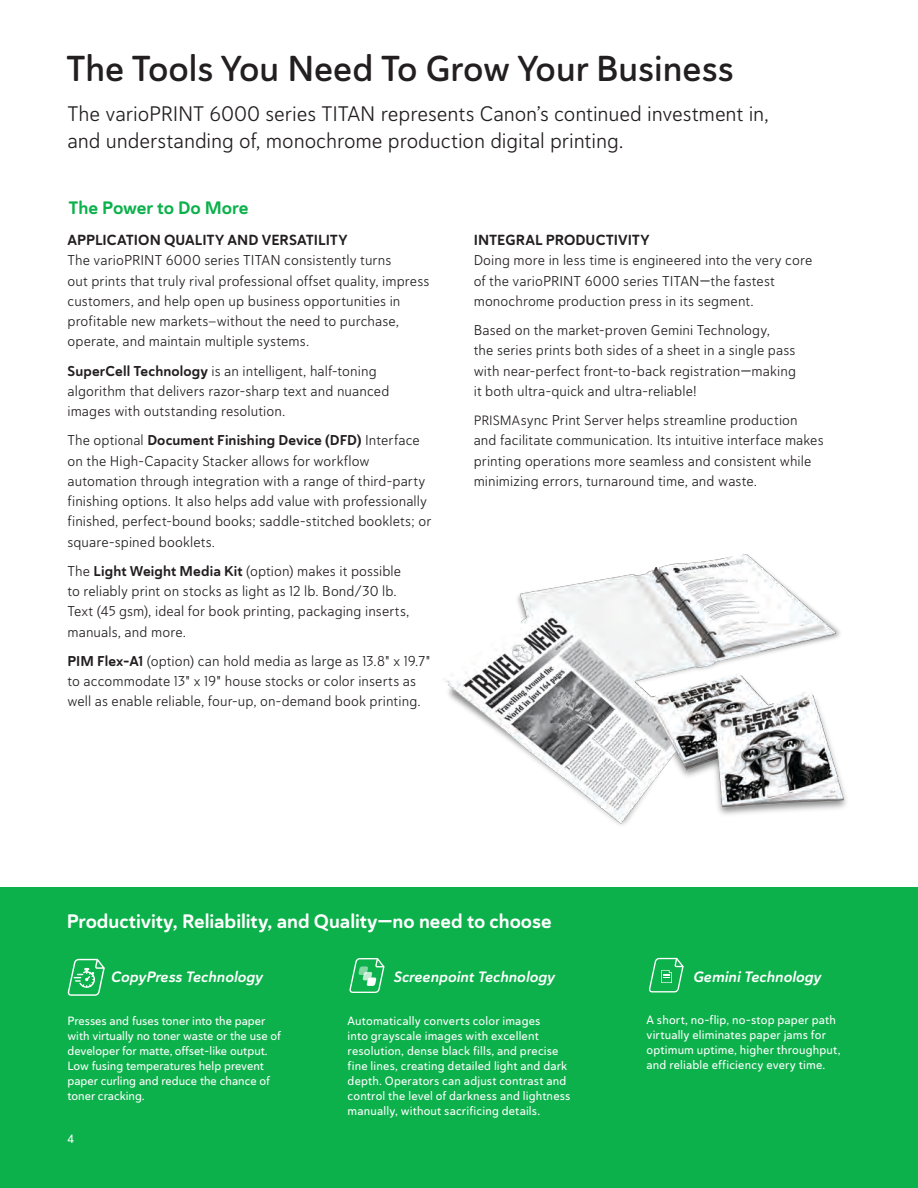
<style>
.page{position:relative;width:918px;height:1188px;background:#fff}
.page>*{position:absolute;margin:0;border:0;box-sizing:border-box;transform-origin:0 0}
.HEADLINE_Big{font:36px "Haboro Soft Nor Dem";color:#231f20}
.BODY_COPY{font:21px/27px "Haboro Soft Nor Boo";letter-spacing:-.005em;color:#231f20}
.SUBHEAD_BIG_RED{font:19.5px "Haboro Soft Nor Bol";color:#fff}
.BODY_COPY-2{font:18px "Haboro Soft Nor Bol";letter-spacing:-.005em;color:#0cb14b}
.SUBHEAD_-_BLACK{font:15px "Haboro Soft Nor Bol It";letter-spacing:.005em;color:#fff}
.SUBHEAD_-_BLACK-2{font:14.7px "Haboro Soft Nor Bol";color:#231f20}
.BODY_COPY-3{font:14.25px/20.2px "Haboro Soft Nor Boo";letter-spacing:.005em;color:#231f20}
.SUBHEAD_BIG_RED-2{font:12px/15px "Haboro Soft Nor Med";letter-spacing:.01em;color:#fff}
.Page_number_Right{font:12px "Haboro Soft Nor Med";color:#fff}
.s1{font-family:"Haboro Soft Nor Bol"}
.s2{font-family:"Roboto"}
.s3{font-size:13.5px}
.s4{font-family:"Roboto";font-weight:700}
</style>
<div class="page">
<div style="left:0;top:888px;width:918px;height:300px;background:#0cb14b"></div>
<img style="left:443px;top:554px;width:404px;height:271px">
<svg style="left:349px;top:958px;width:36px;height:35px"></svg>
<svg style="left:67px;top:958px;width:38px;height:38px"></svg>
<svg style="left:648px;top:957px;width:36px;height:36px"></svg>
<h1 class="HEADLINE_Big" style="left:66px;top:45px;width:669px">The Tools You Need To Grow Your Business</h1>
<p class="BODY_COPY" style="left:68px;top:100px;width:703px">The varioPRINT 6000 series TITAN represents Canon’s continued investment in, and understanding of, monochrome production digital printing.</p>
<p class="BODY_COPY-2" style="left:69px;top:195px;width:182px">The Power to Do More</p>
<h3 class="SUBHEAD_-_BLACK-2" style="left:68px;top:230px;width:282px">APPLICATION QUALITY AND VERSATILITY</h3>
<p class="BODY_COPY-3" style="left:68px;top:250px;width:363px">The varioPRINT 6000 series TITAN consistently turns<br>out prints that truly rival professional offset quality, impress customers, and help open up business opportunities in profitable new markets—without the need to purchase, operate, and maintain multiple systems.</p>
<p class="BODY_COPY-3" style="left:68px;top:360px;width:323px"><span class="s1">SuperCell Technology</span> is an intelligent, half-toning algorithm that delivers razor-sharp text and nuanced images with outstanding resolution.</p>
<p class="BODY_COPY-3" style="left:68px;top:430px;width:365px">The optional <span class="s1">Document Finishing Device (DFD)</span> Interface on the High-Capacity Stacker allows for workflow automation through integration with a range of third-party finishing options. It also helps add value with professionally finished, perfect-bound books; saddle-stitched booklets; or square-spined booklets.</p>
<p class="BODY_COPY-3" style="left:68px;top:561px;width:343px">The <span class="s1">Light Weight Media Kit</span> (option) makes it possible to reliably print on stocks as light as 12 lb. Bond/30 lb.<br>Text (45 gsm), ideal for book printing, packaging inserts, manuals, and more.</p>
<p class="BODY_COPY-3" style="left:67px;top:651px;width:365px"><span class="s1">PIM Flex-A1</span> (option) can hold media as large as 13.8" x 19.7" to accommodate 13" x 19" house stocks or color inserts as well as enable reliable, four-up, on-demand book printing.</p>
<h3 class="SUBHEAD_-_BLACK-2" style="left:474px;top:230px;width:177px">INTEGRAL PRODUCTIVITY</h3>
<p class="BODY_COPY-3" style="left:474px;top:250px;width:340px">Doing more in less time is engineered into the very core of the varioPRINT 6000 series TITAN<span class="s2">—</span>the fastest monochrome production press in its segment.</p>
<p class="BODY_COPY-3" style="left:474px;top:320px;width:324px">Based on the market-proven Gemini Technology,<br>the series prints both sides of a sheet in a single pass with near-perfect front-to-back registration<span class="s2">—</span>making it both ultra-quick and ultra-reliable!</p>
<p class="BODY_COPY-3" style="left:474px;top:410px;width:352px"><span class="s3">PRISMA</span>sync Print Server helps streamline production and facilitate communication. Its intuitive interface makes printing operations more seamless and consistent while minimizing errors, turnaround time, and waste.</p>
<p class="SUBHEAD_BIG_RED" style="left:67px;top:908px;width:486px">Productivity, Reliability, and Quality<span class="s4">—</span>no need to choose</p>
<h3 class="SUBHEAD_-_BLACK" style="left:111px;top:967px;width:153px">CopyPress Technology</h3>
<h3 class="SUBHEAD_-_BLACK" style="left:693px;top:967px;width:130px">Gemini Technology</h3>
<p class="SUBHEAD_BIG_RED-2" style="left:68px;top:1013px;width:215px">Presses and fuses toner into the paper with virtually no toner waste or the use of developer for matte, offset-like output.<br>Low fusing temperatures help prevent paper curling and reduce the chance of toner cracking.</p>
<p class="SUBHEAD_BIG_RED-2" style="left:647px;top:1012px;width:195px">A short, no-flip, no-stop paper path virtually eliminates paper jams for optimum uptime, higher throughput, and reliable efficiency every time.</p>
<h3 class="SUBHEAD_-_BLACK" style="left:394px;top:967px;width:163px">Screenpoint Technology</h3>
<p class="SUBHEAD_BIG_RED-2" style="left:348px;top:1013px;width:224px">Automatically converts color images<br>into grayscale images with excellent resolution, dense black fills, and precise fine lines, creating detailed light and dark depth. Operators can adjust contrast and control the level of darkness and lightness manually, without sacrificing details.</p>
<p class="Page_number_Right" style="left:68px;top:1131px;width:8px">4</p>
</div>
